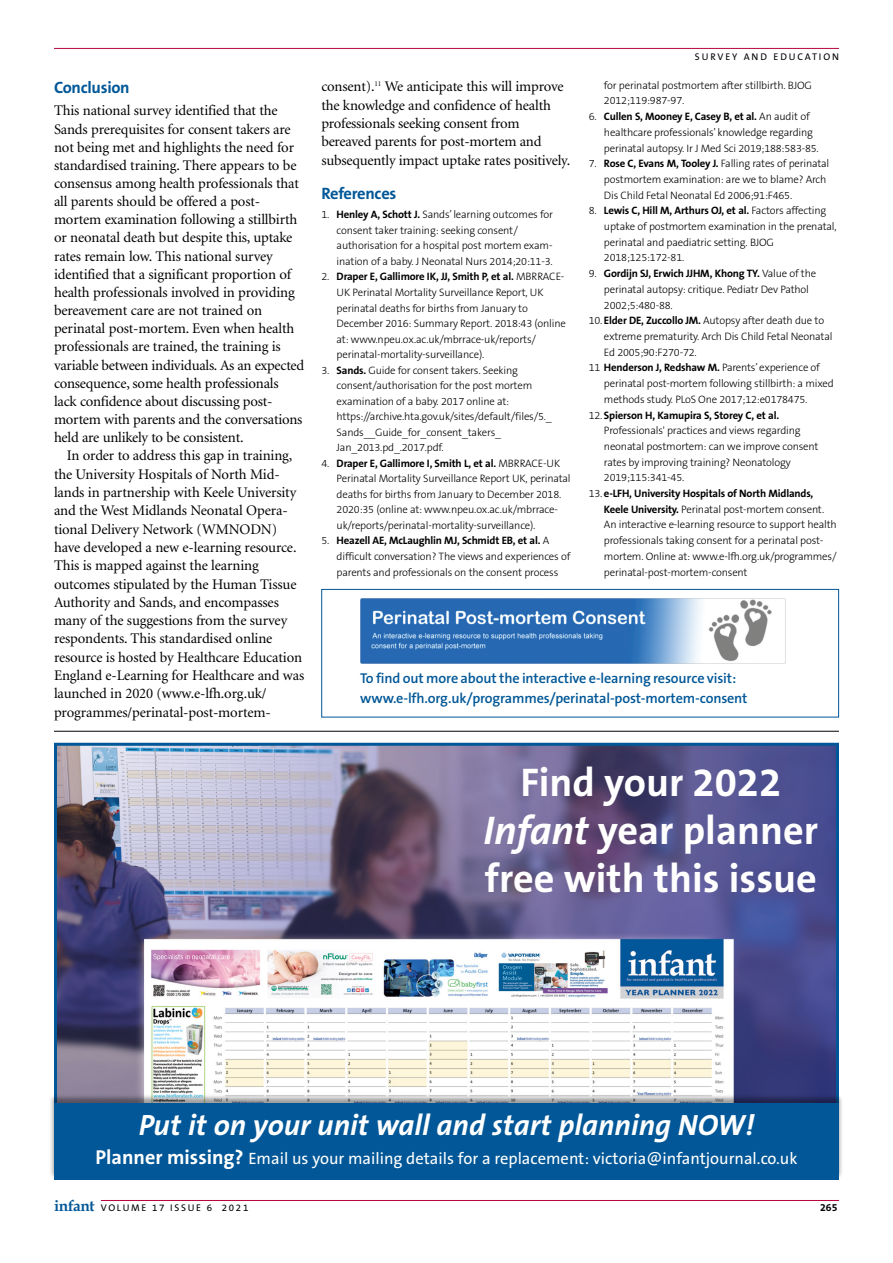
<style>
.page{position:relative;width:893px;height:1263px;background:#fff}
.page>*{position:absolute;margin:0;border:0;box-sizing:border-box;transform-origin:0 0}
.t1{font:700 40.35px/48px "The Sans B7";color:#fff;text-align:center}
.t2{font:italic 700 29.4px "The Sans B7";color:#fff}
.t3{font:16.5px "The Sans B5 Plain";color:#fff}
.t4{font:700 16.5px "The Sans B7";letter-spacing:-.015em;color:#015797}
.t5{font:700 15.6px "Book Antiqua";letter-spacing:-.03em;color:#015797}
.t6{font:14.7px/18.1px "Minion";letter-spacing:-.01em;color:#000}
.t7{font:600 14.25px/20.2px "The Sans B6";letter-spacing:-.01em;color:#015797}
.t8{font:300 10.8px/15.8px "The Sans B3";letter-spacing:-.015em;color:#000}
.t9{font:700 10.5px "The Sans B7";color:#000}
.t10{font:9.75px "The Sans B5 Plain";letter-spacing:.175em;color:#000}
.s1{font-family:"The Sans B7";font-weight:700}
.s2{font-style:italic}
.s3{font-family:"The Sans B7";font-weight:700;font-size:20.1px}
</style>
<div class="page">
<hr style="left:54px;top:48px;width:785px;height:1px;background:#b7053b">
<hr style="left:101px;top:1200px;width:738px;height:1px;background:#b7053b">
<div style="left:321px;top:589px;width:518px;height:128px;border:1px solid #015797"></div>
<img style="left:360px;top:598px;width:425px;height:66px">
<img style="left:58px;top:747px;width:777px;height:344px">
<img style="left:50px;top:1091px;width:792px;height:89px">
<div style="left:54px;top:1103px;width:785px;height:76px;background:#015797"></div>
<hr style="left:54px;top:731px;width:785px;height:1px;background:#000">
<p class="t4" style="left:54px;top:81px;width:77px">Conclusion</p>
<p class="t6" style="left:54px;top:103px;width:252px">This national survey identified that the Sands prerequisites for consent takers are not being met and highlights the need for standardised training. There appears to be consensus among health professionals that all parents should be offered a post&shy;mortem examination following a stillbirth or neonatal death but despite this, uptake rates remain low. This national survey identified that a significant proportion of health professionals involved in providing bereavement care are not trained on perinatal post-mortem. Even when health professionals are trained, the training is variable between individuals. As an expected consequence, some health professionals lack confidence about discussing post&shy;mortem with parents and the conversations held are unlikely to be consistent.</p>
<p class="t6" style="left:54px;top:448px;width:252px;text-indent:13px">In order to address this gap in training, the University Hospitals of North Mid&shy;lands in partnership with Keele University and the West Midlands Neonatal Opera&shy;tional Delivery Network (WMNODN) have developed a new e-learning resource.<br>This is mapped against the learning outcomes stipulated by the Human Tissue Authority and Sands, and encompasses many of the suggestions from the survey respondents. This standardised online resource is hosted by Healthcare Education England e-Learning for Healthcare and was launched in 2020 (www.e-lfh.org.uk/ programmes/perinatal-post-mortem-</p>
<p class="t6" style="left:321px;top:79px;width:250px">consent).<sup>11</sup> We anticipate this will improve the knowledge and confidence of health professionals seeking consent from bereaved parents for post-mortem and subsequently impact uptake rates positively.</p>
<p class="t4" style="left:321px;top:187px;width:77px">References</p>
<p class="t8" style="left:337px;top:208px;width:218px;text-indent:-15px">1. <span class="s1">Henley A, Schott J.</span> Sands’ learning outcomes for consent taker training: seeking consent/ authorisation for a hospital post mortem exam&shy;ination of a baby. J Neonatal Nurs 2014;20:11-3.</p>
<p class="t8" style="left:337px;top:270px;width:231px;text-indent:-15px">2. <span class="s1">Draper E, Gallimore IK, JJ, Smith P, et al.</span> MBRRACE-UK Perinatal Mortality Surveillance Report, UK perinatal deaths for births from January to December 2016: Summary Report. 2018:43 (online at: www.npeu.ox.ac.uk/mbrrace-uk/reports/ perinatal-mortality-surveillance).</p>
<p class="t8" style="left:337px;top:363px;width:217px;text-indent:-15px">3. <span class="s1">Sands.</span> Guide for consent takers. Seeking consent/authorisation for the post mortem examination of a baby. 2017 online at: https://archive.hta.gov.uk/sites/default/files/5._ Sands__Guide_for_consent_takers_ Jan_2013.pd_.2017.pdf.</p>
<p class="t8" style="left:337px;top:456px;width:236px;text-indent:-15px">4. <span class="s1">Draper E, Gallimore I, Smith L, et al.</span> MBRRACE-UK Perinatal Mortality Surveillance Report UK, perinatal deaths for births from January to December 2018.<br>2020:35 (online at: www.npeu.ox.ac.uk/mbrrace&shy;uk/reports/perinatal-mortality-surveillance).</p>
<p class="t8" style="left:337px;top:534px;width:235px;text-indent:-15px">5. <span class="s1">Heazell AE, McLaughlin MJ, Schmidt EB, et al.</span> A difficult conversation? The views and experiences of parents and professionals on the consent process</p>
<p class="t10" style="left:695px;top:53px;width:146px">SURVEY AND EDUCATION</p>
<p class="t8" style="left:604px;top:78px;width:209px">for perinatal postmortem after stillbirth. BJOG<br>2012;119:987-97.</p>
<p class="t8" style="left:604px;top:110px;width:216px;text-indent:-15px">6. <span class="s1">Cullen S, Mooney E, Casey B, et al.</span> An audit of healthcare professionals’ knowledge regarding perinatal autopsy. Ir J Med Sci 2019;188:583-85.</p>
<p class="t8" style="left:604px;top:157px;width:227px;text-indent:-15px">7. <span class="s1">Rose C, Evans M, Tooley J.</span> Falling rates of perinatal postmortem examination: are we to blame? Arch<br>Dis Child Fetal Neonatal Ed 2006;91:F465.</p>
<p class="t8" style="left:604px;top:204px;width:234px;text-indent:-15px">8. <span class="s1">Lewis C, Hill M, Arthurs OJ, et al.</span> Factors affecting uptake of postmortem examination in the prenatal, perinatal and paediatric setting. BJOG 2018;125:172-81.</p>
<p class="t8" style="left:604px;top:267px;width:214px;text-indent:-15px">9. <span class="s1">Gordijn SJ, Erwich JJHM, Khong TY.</span> Value of the perinatal autopsy: critique. Pediatr Dev Pathol<br>2002;5:480-88.</p>
<p class="t8" style="left:604px;top:314px;width:230px;text-indent:-15px">10. <span class="s1">Elder DE, Zuccollo JM.</span> Autopsy after death due to extreme prematurity. Arch Dis Child Fetal Neonatal<br>Ed 2005;90:F270-72.</p>
<p class="t8" style="left:604px;top:361px;width:231px;text-indent:-15px">11 <span class="s1">Henderson J, Redshaw M.</span> Parents’ experience of perinatal post-mortem following stillbirth: a mixed methods study. PLoS One 2017;12:e0178475.</p>
<p class="t8" style="left:604px;top:408px;width:216px;text-indent:-15px">12. <span class="s1">Spierson H, Kamupira S, Storey C, et al.<br></span>Professionals' practices and views regarding neonatal postmortem: can we improve consent rates by improving training? Neonatology 2019;115:341-45.</p>
<p class="t8" style="left:604px;top:487px;width:234px;text-indent:-15px">13. <span class="s1">e-LFH, University Hospitals of North Midlands, Keele University.</span> Perinatal post-mortem consent.<br>An interactive e-learning resource to support health professionals taking consent for a perinatal post&shy;mortem. Online at: www.e-lfh.org.uk/programmes/ perinatal-post-mortem-consent</p>
<p class="t7" style="left:360px;top:669px;width:389px">To find out more about the interactive e-learning resource visit: www.e-lfh.org.uk/programmes/perinatal-post-mortem-consent</p>
<p class="t1" style="left:483px;top:763px;width:336px">Find your 2022<br><span class="s2">Infant</span> year planner</p>
<p class="t1" style="left:485px;top:859px;width:334px">free with this issue</p>
<p class="t2" style="left:139px;top:1111px;width:617px">Put it on your unit wall and start planning NOW!</p>
<p class="t3" style="left:95px;top:1152px;width:704px"><span class="s3">Planner missing?</span> Email us your mailing details for a replacement: victoria@infantjournal.co.uk</p>
<p class="t5" style="left:54px;top:1197px;width:42px">infant</p>
<p class="t10" style="left:101px;top:1204px;width:149px">VOLUME 17 ISSUE 6 2021</p>
<p class="t9" style="left:820px;top:1203px;width:19px">265</p>
</div>
